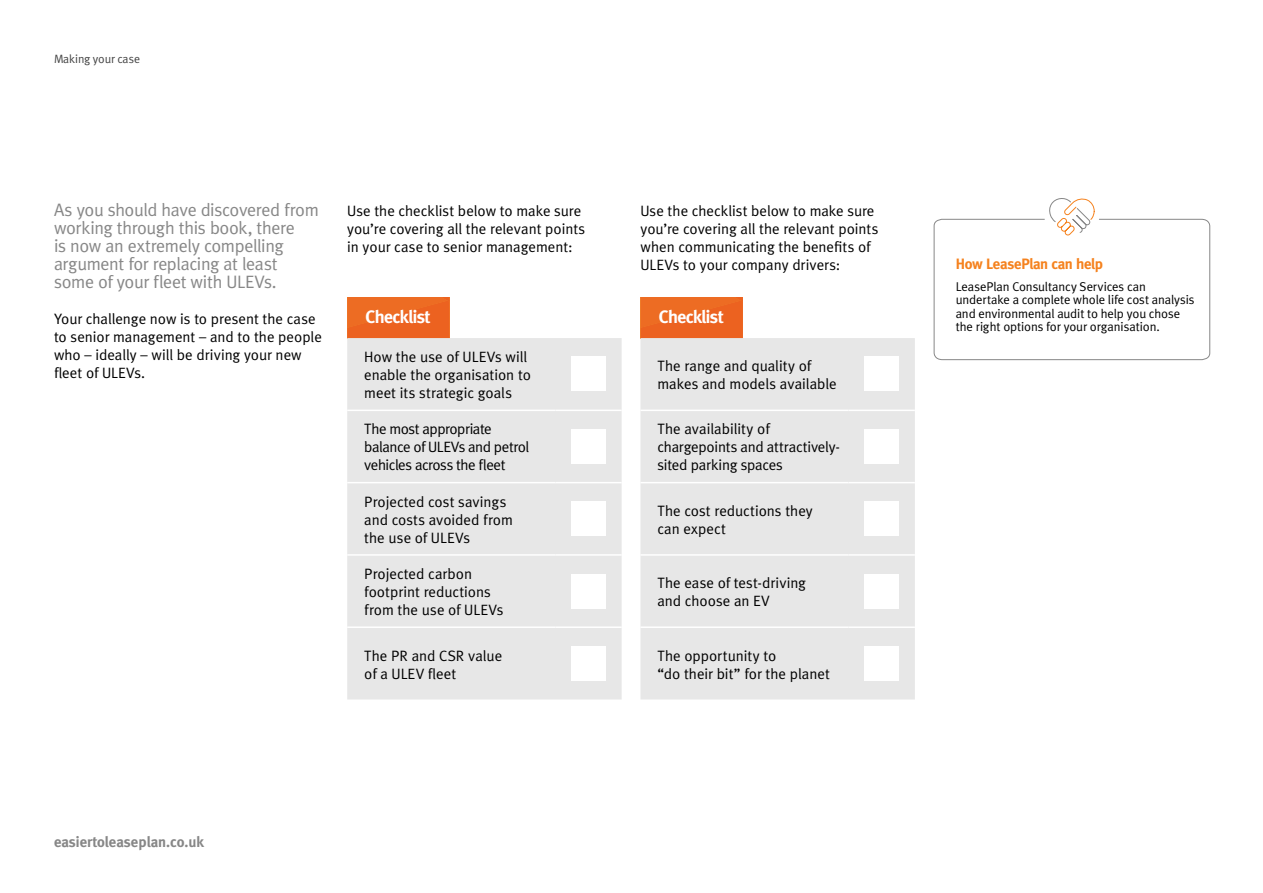
<style>
.page{position:relative;width:1263px;height:893px;background:#fff}
.page>*{position:absolute;margin:0;border:0;box-sizing:border-box;transform-origin:0 0}
.t1{font:18px/18px "Meta";letter-spacing:-.02em;color:#878787}
.t2{font:700 18px "Meta";letter-spacing:-.03em;color:#fff}
.t3{font:15px/18px "Meta";color:#000}
.t4{font:15px/18px "Meta";letter-spacing:-.03em;color:#000}
.t5{font:700 15px "Meta";color:#878787}
.t6{font:700 15px "Meta";letter-spacing:-.025em;color:#f5821e}
.t7{font:12.75px/13.5px "Meta";letter-spacing:-.01em;color:#000}
.t8{font:12px "Meta";letter-spacing:-.01em;color:#454545}
</style>
<div class="page">
<svg style="left:347px;top:297px;width:103px;height:41px;background:#ec6621"></svg>
<svg style="left:640px;top:297px;width:103px;height:41px;background:#ec6621"></svg>
<svg style="left:933px;top:198px;width:277px;height:162px"></svg>
<div style="left:347px;top:338px;width:275px;height:361px;background:#e7e7e7"></div>
<hr style="left:347px;top:410px;width:208px;height:1px;background:#fff">
<hr style="left:555px;top:410px;width:67px;height:1px;background:#fff">
<hr style="left:347px;top:482px;width:208px;height:1px;background:#fff">
<hr style="left:555px;top:482px;width:67px;height:1px;background:#fff">
<hr style="left:347px;top:554px;width:208px;height:2px;background:#fff">
<hr style="left:555px;top:554px;width:67px;height:2px;background:#fff">
<hr style="left:347px;top:626px;width:208px;height:2px;background:#fff">
<hr style="left:555px;top:626px;width:67px;height:2px;background:#fff">
<div style="left:571px;top:356px;width:35px;height:35px;background:#fff"></div>
<div style="left:571px;top:429px;width:35px;height:35px;background:#fff"></div>
<div style="left:571px;top:501px;width:35px;height:35px;background:#fff"></div>
<div style="left:571px;top:574px;width:35px;height:34px;background:#fff"></div>
<div style="left:571px;top:646px;width:35px;height:35px;background:#fff"></div>
<div style="left:640px;top:338px;width:275px;height:361px;background:#e7e7e7"></div>
<hr style="left:640px;top:410px;width:208px;height:1px;background:#fff">
<hr style="left:848px;top:410px;width:67px;height:1px;background:#fff">
<hr style="left:640px;top:482px;width:208px;height:1px;background:#fff">
<hr style="left:848px;top:482px;width:67px;height:1px;background:#fff">
<hr style="left:640px;top:554px;width:208px;height:2px;background:#fff">
<hr style="left:848px;top:554px;width:67px;height:2px;background:#fff">
<hr style="left:640px;top:626px;width:208px;height:2px;background:#fff">
<hr style="left:848px;top:626px;width:67px;height:2px;background:#fff">
<div style="left:864px;top:356px;width:35px;height:35px;background:#fff"></div>
<div style="left:864px;top:429px;width:35px;height:35px;background:#fff"></div>
<div style="left:864px;top:501px;width:35px;height:35px;background:#fff"></div>
<div style="left:864px;top:574px;width:35px;height:34px;background:#fff"></div>
<div style="left:864px;top:646px;width:35px;height:35px;background:#fff"></div>
<p class="t8" style="left:54px;top:52px;width:88px">Making your case</p>
<p class="t1" style="left:54px;top:201px;width:266px">As you should have discovered from working through this book, there<br>is now an extremely compelling argument for replacing at least some of your fleet with ULEVs.</p>
<p class="t3" style="left:54px;top:310px;width:269px">Your challenge now is to present the case to senior management – and to the people who – ideally – will be driving your new fleet of ULEVs.</p>
<p class="t3" style="left:347px;top:202px;width:240px">Use the checklist below to make sure you’re covering all the relevant points in your case to senior management:</p>
<p class="t3" style="left:640px;top:202px;width:240px">Use the checklist below to make sure you’re covering all the relevant points when communicating the benefits of ULEVs to your company drivers:</p>
<p class="t2" style="left:366px;top:307px;width:66px">Checklist</p>
<p class="t2" style="left:659px;top:307px;width:66px">Checklist</p>
<p class="t3" style="left:364px;top:347px;width:168px">How the use of ULEVs will enable the organisation to meet its strategic goals</p>
<p class="t4" style="left:364px;top:420px;width:167px">The most appropriate balance of ULEVs and petrol vehicles across the fleet</p>
<p class="t3" style="left:364px;top:492px;width:150px">Projected cost savings and costs avoided from the use of ULEVs</p>
<p class="t3" style="left:364px;top:565px;width:141px">Projected carbon footprint reductions from the use of ULEVs</p>
<p class="t3" style="left:364px;top:646px;width:139px">The PR and CSR value of a ULEV fleet</p>
<p class="t3" style="left:657px;top:356px;width:181px">The range and quality of makes and models available</p>
<p class="t3" style="left:657px;top:420px;width:184px">The availability of chargepoints and attractively&shy;sited parking spaces</p>
<p class="t3" style="left:657px;top:501px;width:157px">The cost reductions they can expect</p>
<p class="t3" style="left:657px;top:574px;width:150px">The ease of test-driving and choose an EV</p>
<p class="t3" style="left:657px;top:646px;width:174px">The opportunity to<br>“do their bit” for the planet</p>
<p class="t5" style="left:54px;top:833px;width:152px">easiertoleaseplan.co.uk</p>
<p class="t6" style="left:956px;top:255px;width:149px">How LeasePlan can help</p>
<p class="t7" style="left:956px;top:279px;width:240px">LeasePlan Consultancy Services can undertake a complete whole life cost analysis and environmental audit to help you chose the right options for your organisation.</p>
</div>
